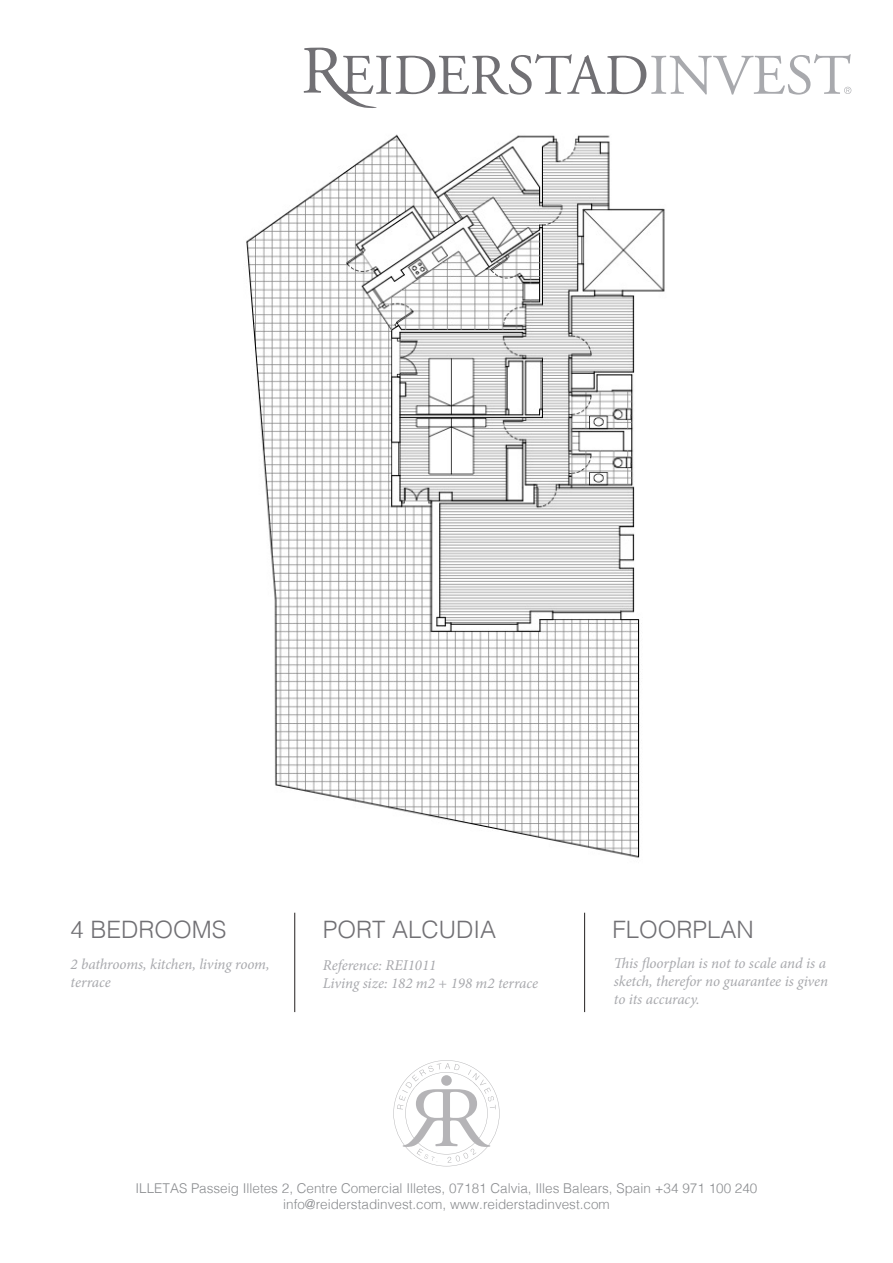
<style>
.page{position:relative;width:893px;height:1263px;background:#fff}
.page>*{position:absolute;margin:0;border:0;box-sizing:border-box;transform-origin:0 0}
.t1{font:300 24px "Helvetica";color:#717074}
.t2{font:italic 15px/18px "Minion Pro";letter-spacing:-.005em;color:#a8a9ad}
.t3{font:300 13.5px "Helvetica";color:#8a8c8f}
</style>
<div class="page">
<svg style="left:304px;top:48px;width:547px;height:60px"></svg>
<svg style="left:393px;top:1060px;width:107px;height:106px"></svg>
<hr style="left:294px;top:913px;width:1px;height:99px;background:#231f20">
<hr style="left:584px;top:913px;width:1px;height:99px;background:#231f20">
<img style="left:246px;top:134px;width:419px;height:724px">
<p class="t1" style="left:71px;top:909px;width:158px">4 BEDROOMS</p>
<p class="t2" style="left:71px;top:955px;width:200px">2 bathrooms, kitchen, living room, terrace</p>
<p class="t1" style="left:323px;top:909px;width:175px">PORT ALCUDIA</p>
<p class="t2" style="left:323px;top:956px;width:115px">Reference: REI1011</p>
<p class="t2" style="left:323px;top:974px;width:217px">Living size: 182 m2 + 198 m2 terrace</p>
<p class="t1" style="left:612px;top:908px;width:143px">FLOORPLAN</p>
<p class="t2" style="left:614px;top:955px;width:216px">This floorplan is not to scale and is a sketch, therefor no guarantee is given</p>
<p class="t2" style="left:614px;top:991px;width:87px">to its accuracy.</p>
<p class="t3" style="left:136px;top:1176px;width:623px">ILLETAS Passeig Illetes 2, Centre Comercial Illetes, 07181 Calvia, Illes Balears, Spain +34 971 100 240</p>
<p class="t3" style="left:283px;top:1193px;width:328px">info@reiderstadinvest.com, www.reiderstadinvest.com</p>
</div>
